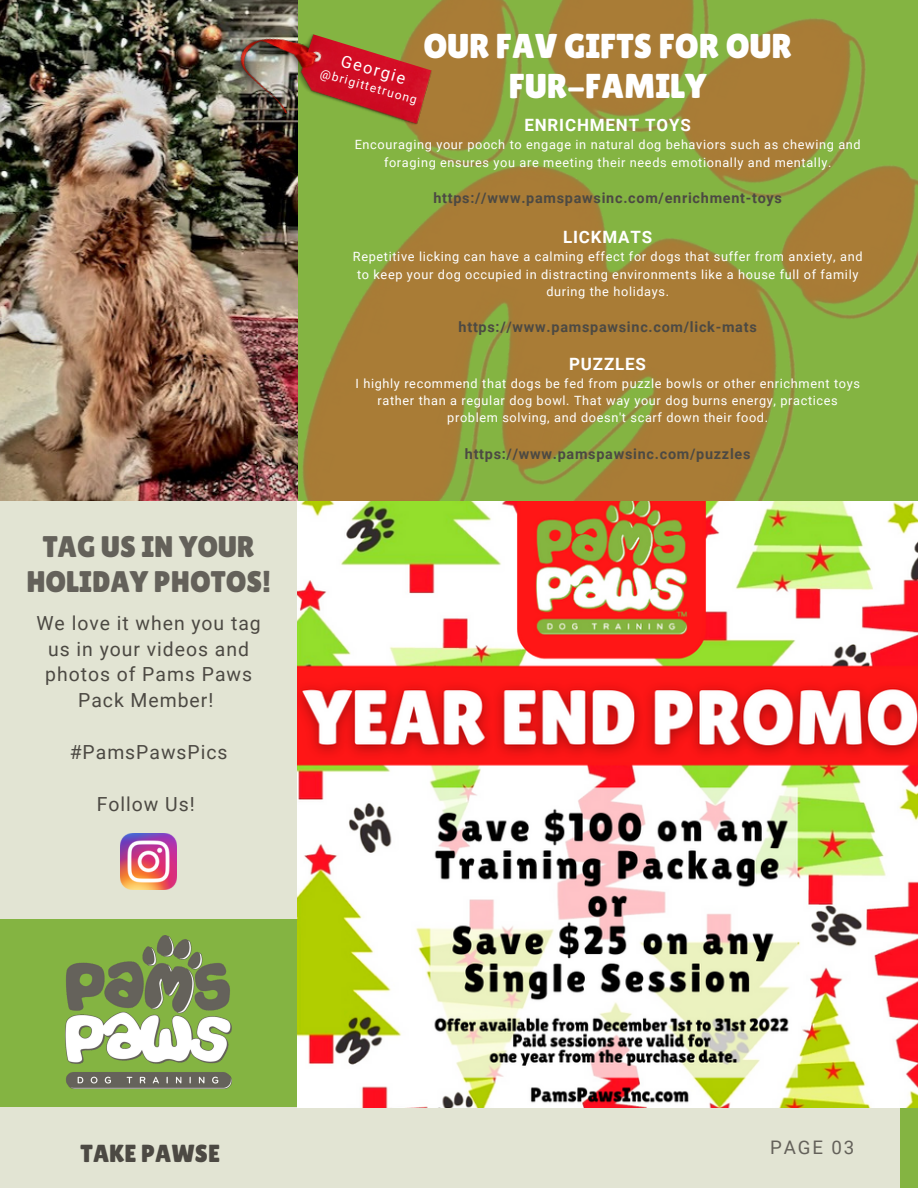
<style>
.page{position:relative;width:918px;height:1188px;background:#84b442}
.page>*{position:absolute;margin:0;border:0;box-sizing:border-box;transform-origin:0 0}
.t1{font:34.5px/40.5px "Lilita One";color:#fff;text-align:center}
.t2{font:29.85px/34.8px "Lilita One";color:#64615a;text-align:center}
.t3{font:24.6px "Lilita One";color:#4c4943}
.t4{font:19.35px/25.8px "Roboto";letter-spacing:.05em;color:#4c4943;text-align:center}
.t5{font:18.6px "Roboto";letter-spacing:.1em;color:#64615a}
.t6{font:700 16.95px "Roboto";letter-spacing:.05em;color:#fff}
.t7{font:16.5px "Roboto";color:#fff}
.t8{font:700 14.4px "Roboto";letter-spacing:.05em;color:#4c4943}
.t9{font:12.75px/17.2px "Roboto";letter-spacing:.05em;color:#fff;text-align:center}
.t10{font:12px "Roboto";color:#fff}
</style>
<div class="page">
<div style="left:0;top:11px;width:297px;height:908px;background:#e2e4d3"></div>
<img style="left:0;top:0;width:121px;height:501px">
<div style="left:0;top:1107px;width:900px;height:81px;background:#e2e4d3"></div>
<img style="left:66px;top:935px;width:165px;height:153px">
<img style="left:121px;top:0;width:797px;height:501px">
<img style="left:297px;top:501px;width:621px;height:607px">
<img style="left:121px;top:833px;width:56px;height:56px">
<img style="left:223px;top:14px;width:214px;height:138px">
<h1 class="t1" style="left:423px;top:25px;width:370px">OUR FAV GIFTS FOR OUR<br>FUR-FAMILY</h1>
<p class="t7" style="left:344px;top:51px;width:68px;rotate:16deg">Georgie</p>
<p class="t10" style="left:323px;top:66px;width:101px;rotate:16deg">@brigittetruong</p>
<h2 class="t2" style="left:26px;top:529px;width:246px">TAG US IN YOUR<br>HOLIDAY PHOTOS!</h2>
<h3 class="t4" style="left:36px;top:610px;width:226px">We love it when you tag us in your videos and photos of Pams Paws<br>Pack Member!</h3>
<h3 class="t4" style="left:70px;top:740px;width:159px">#PamsPawsPics</h3>
<h3 class="t4" style="left:97px;top:791px;width:99px">Follow Us!</h3>
<h3 class="t6" style="left:524px;top:115px;width:168px">ENRICHMENT TOYS</h3>
<p class="t9" style="left:355px;top:136px;width:508px">Encouraging your pooch to engage in natural dog behaviors such as chewing and foraging ensures you are meeting their needs emotionally and mentally.</p>
<p class="t8" style="left:433px;top:190px;width:350px">https://www.pamspawsinc.com/enrichment-toys</p>
<h3 class="t6" style="left:563px;top:227px;width:91px">LICKMATS</h3>
<p class="t9" style="left:353px;top:248px;width:511px">Repetitive licking can have a calming effect for dogs that suffer from anxiety, and to keep your dog occupied in distracting environments like a house full of family during the holidays.</p>
<p class="t8" style="left:459px;top:319px;width:300px">https://www.pamspawsinc.com/lick-mats</p>
<h3 class="t6" style="left:569px;top:354px;width:78px">PUZZLES</h3>
<p class="t9" style="left:355px;top:375px;width:506px">I highly recommend that dogs be fed from puzzle bowls or other enrichment toys rather than a regular dog bowl. That way your dog burns energy, practices problem solving, and doesn't scarf down their food.</p>
<p class="t8" style="left:465px;top:445px;width:287px">https://www.pamspawsinc.com/puzzles</p>
<h3 class="t3" style="left:81px;top:1139px;width:141px">TAKE PAWSE</h3>
<h3 class="t5" style="left:770px;top:1137px;width:86px">PAGE 03</h3>
</div>
